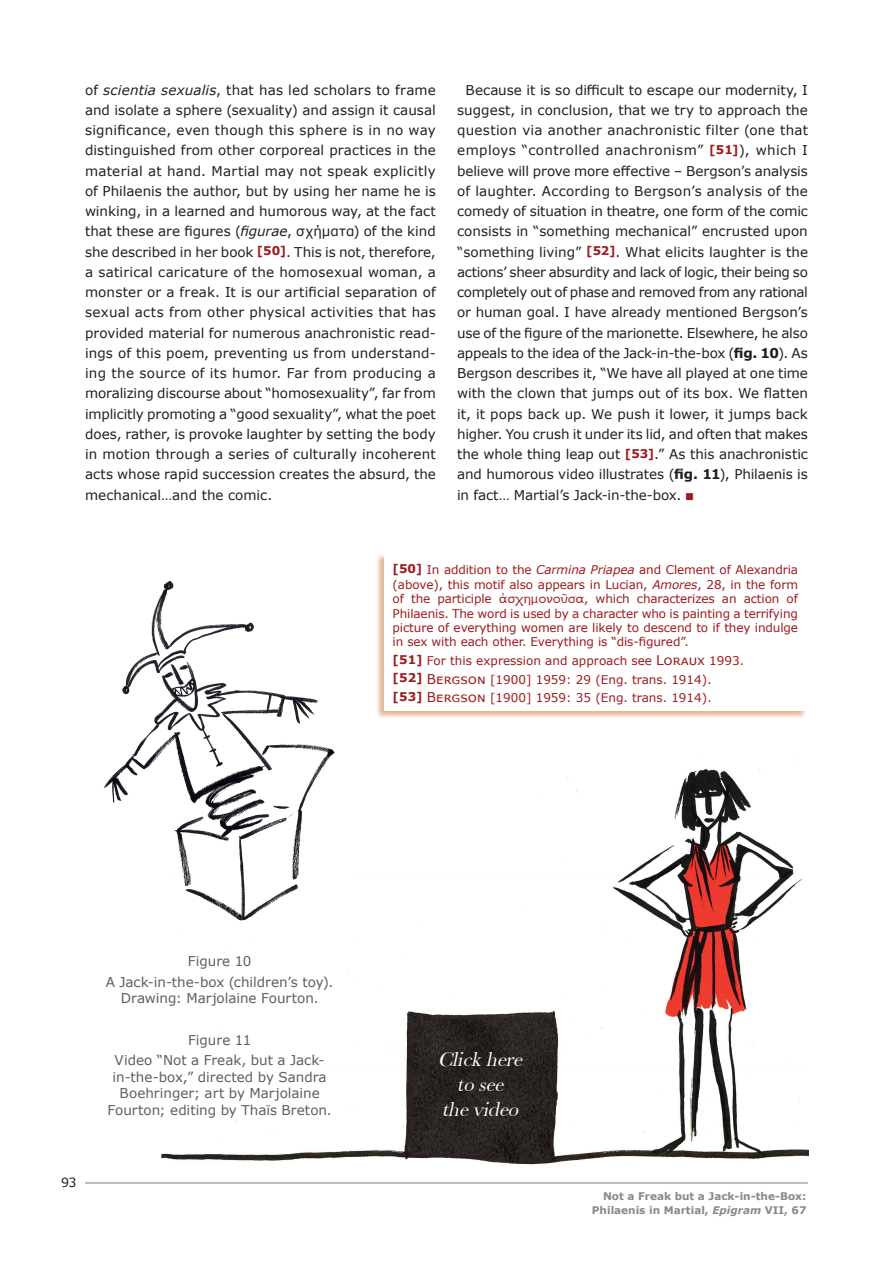
<style>
.page{position:relative;width:893px;height:1263px;background:#fff}
.page>*{position:absolute;margin:0;border:0;box-sizing:border-box;transform-origin:0 0}
.t1{font:italic 21px/25.2px "New Athena Unicode";color:#fff;text-align:center}
.t2{font:13.5px/20.2px "Verdana";letter-spacing:-.005em;color:#231f20;text-align:justify}
.t3{font:13.5px/20.7px "Verdana";color:#5b5f60;text-align:center}
.t4{font:12.6px "Verdana";color:#231f20}
.t5{font:12px/14.4px "Verdana";color:#9d1b1e;text-align:justify}
.t6{font:700 10.5px/13.5px "Verdana";color:#87898c;text-align:right}
.s1{font-style:italic}
.s2{font-weight:700;font-size:12px;color:#9d1b1e}
.s3{font-weight:700}
.s4{font-family:"New Athena Unicode";font-size:14.4px}
.s5{font-size:13.5px}
</style>
<div class="page">
<hr style="left:85px;top:1182px;width:723px;height:2px;background:#bcbdc0">
<img style="left:161px;top:769px;width:647px;height:396px">
<img style="left:103px;top:580px;width:246px;height:353px">
<div style="left:375px;top:554px;width:432px;height:165px;background:#c86c33;opacity:.5"></div>
<div style="left:384px;top:554px;width:422px;height:157px;background:#fff"></div>
<p class="t2" style="left:85px;top:79px;width:352px">of <span class="s1">scientia sexualis</span>, that has led scholars to frame and isolate a sphere (sexuality) and assign it causal significance, even though this sphere is in no way distinguished from other corporeal practices in the material at hand. Martial may not speak explicitly of Philaenis the author, but by using her name he is winking, in a learned and humorous way, at the fact that these are figures (<span class="s1">figurae</span>, σχήματα) of the kind she described in her book <span class="s2">[50]</span>. This is not, therefore, a satirical caricature of the homosexual woman, a monster or a freak. It is our artificial separation of sexual acts from other physical activities that has provided material for numerous anachronistic read&shy;ings of this poem, preventing us from understand&shy;ing the source of its humor. Far from producing a moralizing discourse about “homosexuality”, far from implicitly promoting a “good sexuality”, what the poet does, rather, is provoke laughter by setting the body in motion through a series of culturally incoherent acts whose rapid succession creates the absurd, the mechanical…and the comic.</p>
<p class="t2" style="left:457px;top:79px;width:352px;text-indent:9px">Because it is so difficult to escape our modernity, I suggest, in conclusion, that we try to approach the question via another anachronistic filter (one that employs “controlled anachronism” <span class="s2">[51]</span>), which I believe will prove more effective – Bergson’s analysis of laughter. According to Bergson’s analysis of the comedy of situation in theatre, one form of the comic consists in “something mechanical” encrusted upon “something living” <span class="s2">[52]</span>. What elicits laughter is the actions’ sheer absurdity and lack of logic, their being so completely out of phase and removed from any rational or human goal. I have already mentioned Bergson’s use of the figure of the marionette. Elsewhere, he also appeals to the idea of the Jack-in-the-box (<span class="s3">fig. 10</span>). As Bergson describes it, “We have all played at one time with the clown that jumps out of its box. We flatten it, it pops back up. We push it lower, it jumps back higher. You crush it under its lid, and often that makes the whole thing leap out <span class="s2">[53]</span>.” As this anachronistic and humorous video illustrates (<span class="s3">fig. 11</span>), Philaenis is in fact… Martial’s Jack-in-the-box.</p>
<p class="t5" style="left:393px;top:562px;width:407px"><span class="s3">[50]</span> In addition to the <span class="s1">Carmina Priapea</span> and Clement of Alexandria (above), this motif also appears in Lucian, <span class="s1">Amores</span>, 28, in the form of the participle <span class="s4">ἀσχημονοῦσα</span>, which characterizes an action of Philaenis. The word is used by a character who is painting a terrifying picture of everything women are likely to descend to if they indulge in sex with each other. Everything is “dis-figured”.</p>
<p class="t5" style="left:393px;top:651px;width:353px;line-height:18.6px;text-align:left"><span class="s3">[51]</span> For this expression and approach see <span class="s5">Loraux</span> 1993. <span class="s3">[52]</span> <span class="s5">Bergson</span> [1900] 1959: 29 (Eng. trans. 1914). <span class="s3">[53]</span> <span class="s5">Bergson</span> [1900] 1959: 35 (Eng. trans. 1914).</p>
<p class="t4" style="left:61px;top:1174px;width:17px">93</p>
<p class="t3" style="left:106px;top:950px;width:229px">Figure 10<br>A Jack-in-the-box (children’s toy).</p>
<p class="t3" style="left:121px;top:987px;width:199px">Drawing: Marjolaine Fourton.</p>
<p class="t3" style="left:115px;top:1029px;width:211px">Figure 11<br>Video “Not a Freak, but a Jack-</p>
<p class="t3" style="left:108px;top:1068px;width:226px;line-height:16.5px">in-the-box,” directed by Sandra<br>Boehringer; art by Marjolaine<br>Fourton; editing by Thaïs Breton.</p>
<h1 class="t1" style="left:439px;top:1048px;width:85px">Click here to see<br>the video</h1>
<p class="t6" style="left:592px;top:1189px;width:216px">Not a Freak but a Jack-in-the-Box:<br>Philaenis in Martial, <span class="s1">Epigram</span> VII, 67</p>
</div>
